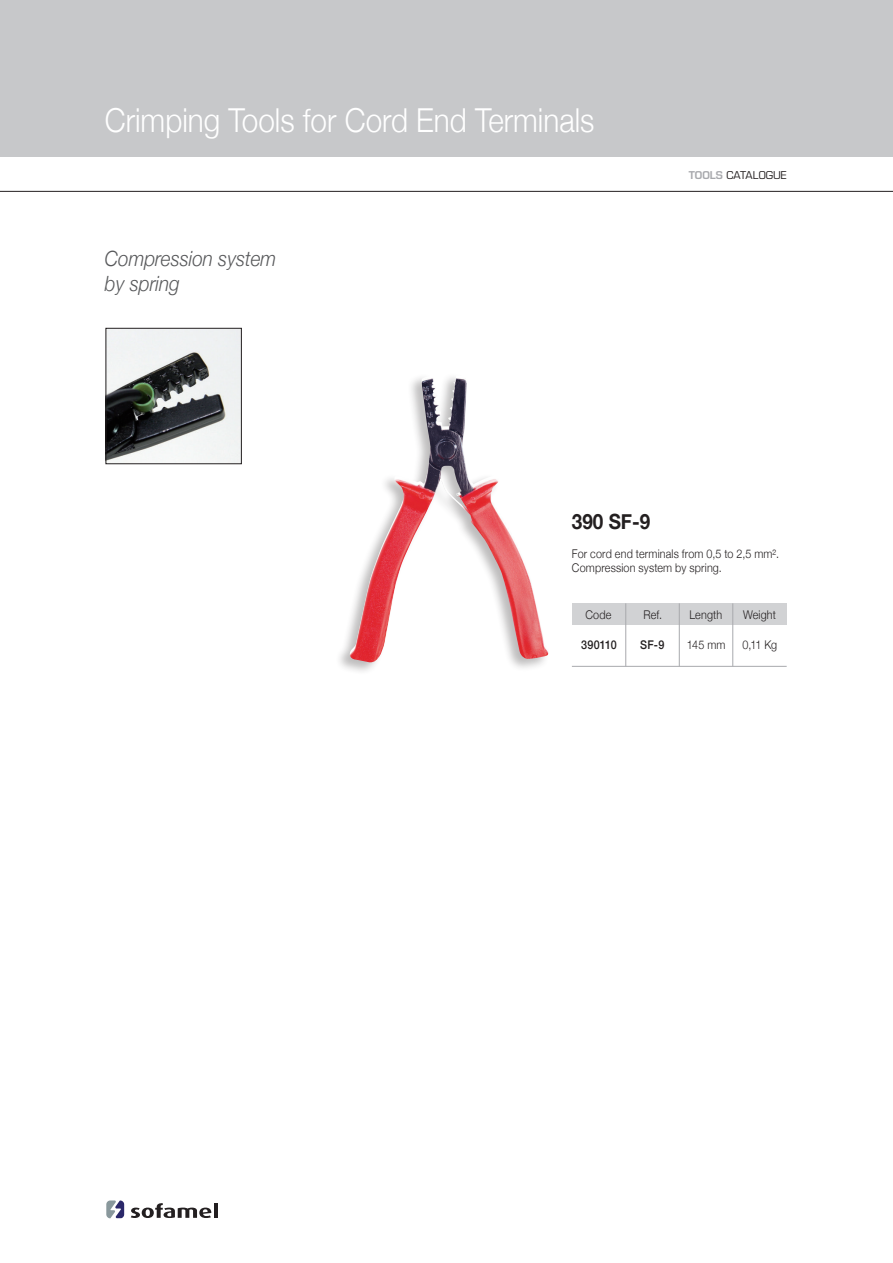
<style>
.page{position:relative;width:893px;height:1263px;background:#fff}
.page>*{position:absolute;margin:0;border:0;box-sizing:border-box;transform-origin:0 0}
.t1{font:300 33px "Helvetica Neue";color:#fff;scale:.9 1}
.t2{font:italic 300 21px "Helvetica Neue";color:#57585a;scale:.9 1}
.t3{font:700 21px "Helvetica Neue";color:#231f20;scale:.9 1}
.t4{font:300 12px "Helvetica Neue";letter-spacing:.015em;color:#231f20;scale:.9 1}
.t5{font:500 12px "Helvetica Neue";letter-spacing:.015em;color:#231f20;scale:.9 1}
.t6{font:10.5px "Eurostile";color:#231f20}
.s1{font-weight:600;color:#a8a9ad}
</style>
<div class="page">
<svg style="left:131px;top:1203px;width:80px;height:15px"></svg>
<hr style="left:214px;top:1203px;width:4px;height:15px;background:#231f20">
<svg style="left:106px;top:1200px;width:18px;height:18px"></svg>
<div style="left:0;top:0;width:893px;height:157px;background:#c7c8ca"></div>
<hr style="left:0;top:191px;width:893px;height:1px;background:#231f20">
<div style="left:572px;top:603px;width:215px;height:22px;background:#d1d2d4"></div>
<hr style="left:572px;top:666px;width:215px;height:1px;background:#a8a9ad">
<hr style="left:625px;top:603px;width:1px;height:63px;background:#a8a9ad">
<hr style="left:679px;top:603px;width:1px;height:63px;background:#a8a9ad">
<hr style="left:732px;top:603px;width:1px;height:63px;background:#a8a9ad">
<div style="left:335px;top:372px;width:215px;height:303px;background:#231f20;opacity:.3"></div>
<img style="left:350px;top:375px;width:199px;height:288px">
<img style="left:108px;top:330px;width:132px;height:132px">
<div style="left:106px;top:328px;width:136px;height:136px;border:1px solid #231f20"></div>
<p class="t1" style="left:105px;top:93px;width:546px">Crimping Tools for Cord End Terminals</p>
<p class="t2" style="left:105px;top:242px;width:192px">Compression system</p>
<p class="t2" style="left:105px;top:267px;width:85px">by spring</p>
<p class="t6" style="left:689px;top:168px;width:99px"><span class="s1">TOOLS</span> CATALOGUE</p>
<p class="t3" style="left:572px;top:505px;width:89px">390 SF-9</p>
<p class="t4" style="left:572px;top:544px;width:232px">For cord end terminals from 0,5 to 2,5 mm².</p>
<p class="t4" style="left:572px;top:558px;width:168px">Compression system by spring.</p>
<p class="t4" style="left:585px;top:605px;width:30px">Code</p>
<p class="t5" style="left:581px;top:635px;width:41px">390110</p>
<p class="t5" style="left:640px;top:635px;width:28px">SF-9</p>
<p class="t4" style="left:687px;top:635px;width:44px">145 mm</p>
<p class="t4" style="left:742px;top:635px;width:40px">0,11 Kg</p>
<p class="t4" style="left:644px;top:605px;width:22px">Ref.</p>
<p class="t4" style="left:689px;top:605px;width:38px">Length</p>
<p class="t4" style="left:743px;top:605px;width:38px">Weight</p>
</div>
